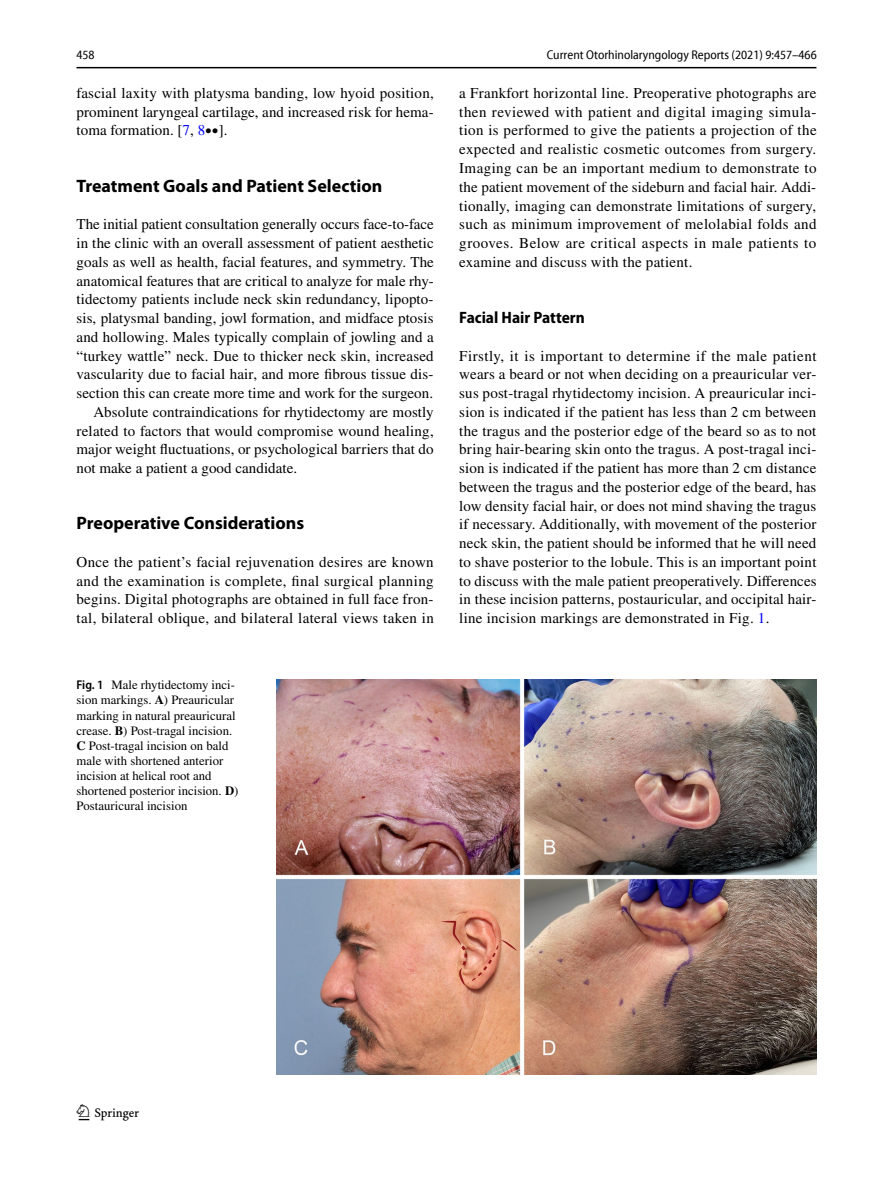
<style>
.page{position:relative;width:893px;height:1187px;background:#fff}
.page>*{position:absolute;margin:0;border:0;box-sizing:border-box;transform-origin:0 0}
.t1{font:22.5px "Springnew Regular 2";color:#000}
.t2{font:700 18px "Myriad Pro";color:#000}
.t3{font:700 semi-condensed 16.5px "Myriad Pro";color:#000}
.t4{font:15px/18.8px "STIX";letter-spacing:.005em;color:#000;text-align:justify}
.t5{font:12.75px/15px "STIX";color:#000}
.t6{font:semi-condensed 12.75px "Myriad Pro Unic";color:#000}
.s1{color:#00f}
.s2{font-size:12.75px}
.s3{font-family:"Myriad Pro";font-weight:600;font-stretch:semi-condensed}
.s4{font-weight:700}
</style>
<div class="page">
<hr style="left:77px;top:67px;width:739px;height:1px;background:#000">
<img style="left:276px;top:680px;width:540px;height:393px">
<p class="t6" style="left:77px;top:50px;width:20px">458</p>
<p class="t6" style="left:547px;top:50px;width:272px">Current Otorhinolaryngology Reports (2021) 9:457–466</p>
<p class="t4" style="left:77px;top:84px;width:359px">fascial laxity with platysma banding, low hyoid position, prominent laryngeal cartilage, and increased risk for hema&shy;toma formation. [<span class="s1">7</span>, <span class="s1">8</span><span class="s2">••</span>].</p>
<p class="t2" style="left:77px;top:174px;width:307px">Treatment Goals and Patient Selection</p>
<p class="t4" style="left:77px;top:216px;width:359px">The initial patient consultation generally occurs face-to-face</p>
<p class="t4" style="left:77px;top:234px;width:359px">in the clinic with an overall assessment of patient aesthetic</p>
<p class="t4" style="left:77px;top:253px;width:359px">goals as well as health, facial features, and symmetry. The</p>
<p class="t4" style="left:77px;top:272px;width:359px">anatomical features that are critical to analyze for male rhy-</p>
<p class="t4" style="left:77px;top:291px;width:359px">tidectomy patients include neck skin redundancy, lipopto-</p>
<p class="t4" style="left:77px;top:309px;width:358px">sis, platysmal banding, jowl formation, and midface ptosis</p>
<p class="t4" style="left:77px;top:328px;width:359px">and hollowing. Males typically complain of jowling and a</p>
<p class="t4" style="left:77px;top:347px;width:359px">“turkey wattle” neck. Due to thicker neck skin, increased</p>
<p class="t4" style="left:77px;top:366px;width:359px">vascularity due to facial hair, and more fibrous tissue dis-</p>
<p class="t4" style="left:77px;top:384px;width:358px">section this can create more time and work for the surgeon.</p>
<p class="t4" style="left:94px;top:403px;width:342px">Absolute contraindications for rhytidectomy are mostly</p>
<p class="t4" style="left:77px;top:422px;width:359px">related to factors that would compromise wound healing,</p>
<p class="t4" style="left:77px;top:441px;width:359px">major weight fluctuations, or psychological barriers that do</p>
<p class="t4" style="left:77px;top:459px;width:222px">not make a patient a good candidate.</p>
<p class="t2" style="left:77px;top:511px;width:229px">Preoperative Considerations</p>
<p class="t4" style="left:77px;top:553px;width:359px">Once the patient’s facial rejuvenation desires are known and the examination is complete, final surgical planning begins. Digital photographs are obtained in full face fron&shy;tal, bilateral oblique, and bilateral lateral views taken in</p>
<p class="t5" style="left:77px;top:678px;width:163px"><span class="s3">Fig. 1</span> Male rhytidectomy inci&shy;sion markings. <span class="s4">A</span>) Preauricular marking in natural preauricural crease. <span class="s4">B</span>) Post-tragal incision.<br><span class="s4">C</span> Post-tragal incision on bald male with shortened anterior incision at helical root and shortened posterior incision. <span class="s4">D</span>)<br>Postauricural incision</p>
<p class="t4" style="left:459px;top:84px;width:359px">a Frankfort horizontal line. Preoperative photographs are then reviewed with patient and digital imaging simula&shy;tion is performed to give the patients a projection of the expected and realistic cosmetic outcomes from surgery.<br>Imaging can be an important medium to demonstrate to the patient movement of the sideburn and facial hair. Addi&shy;tionally, imaging can demonstrate limitations of surgery, such as minimum improvement of melolabial folds and grooves. Below are critical aspects in male patients to examine and discuss with the patient.</p>
<p class="t3" style="left:459px;top:308px;width:127px">Facial Hair Pattern</p>
<p class="t4" style="left:459px;top:347px;width:359px">Firstly, it is important to determine if the male patient wears a beard or not when deciding on a preauricular ver&shy;sus post-tragal rhytidectomy incision. A preauricular inci&shy;sion is indicated if the patient has less than 2 cm between the tragus and the posterior edge of the beard so as to not bring hair-bearing skin onto the tragus. A post-tragal inci&shy;sion is indicated if the patient has more than 2 cm distance between the tragus and the posterior edge of the beard, has low density facial hair, or does not mind shaving the tragus if necessary. Additionally, with movement of the posterior neck skin, the patient should be informed that he will need to shave posterior to the lobule. This is an important point to discuss with the male patient preoperatively. Differences in these incision patterns, postauricular, and occipital hair&shy;line incision markings are demonstrated in Fig. <span class="s1">1</span>.</p>
<h1 class="t1" style="left:79px;top:1104px;width:62px">1 3</h1>
</div>
